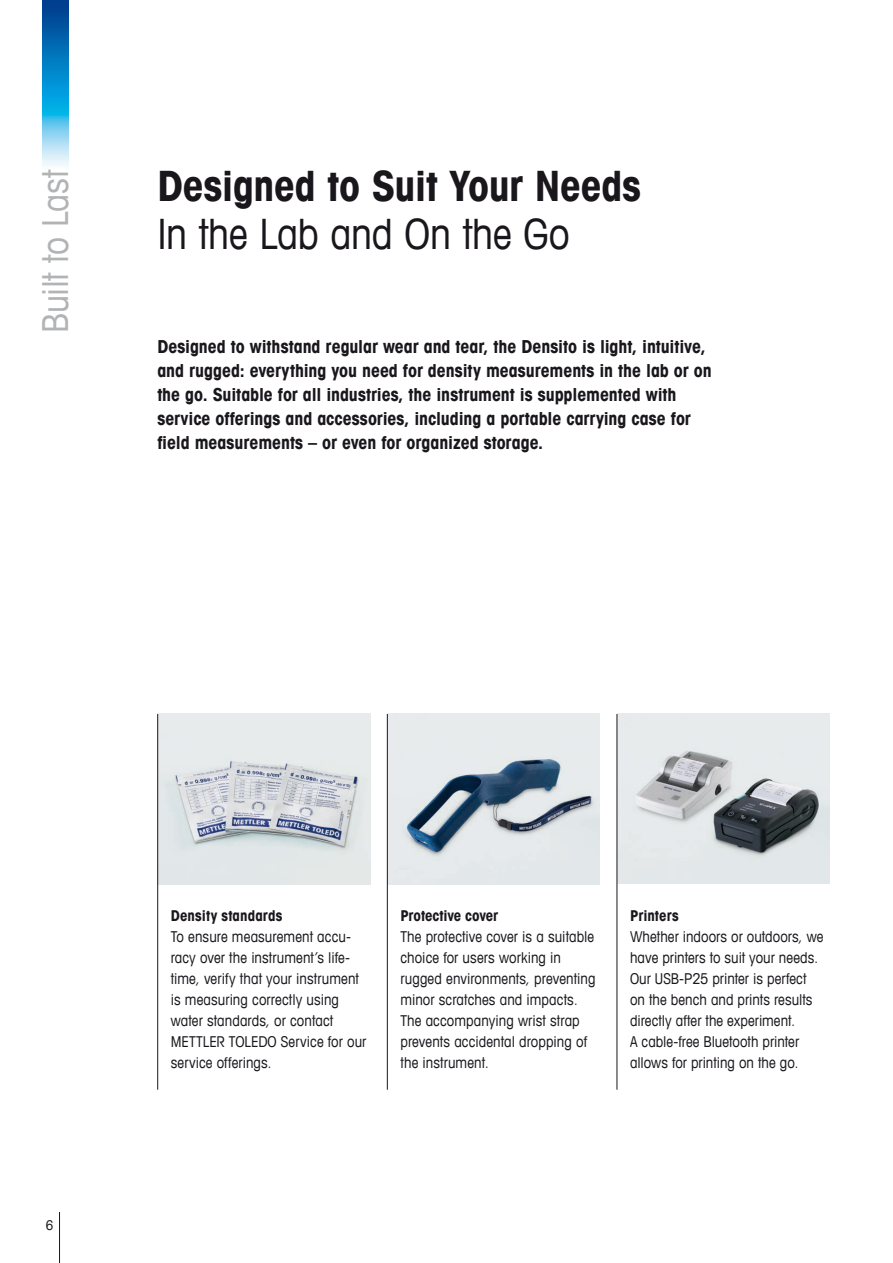
<style>
.page{position:relative;width:893px;height:1263px;background:#fff}
.page>*{position:absolute;margin:0;border:0;box-sizing:border-box;transform-origin:0 0}
._1_Title_Bold_28_32{font:700 condensed 42px "Avant Garde Com";letter-spacing:-.01em;color:#1a171c}
._2_Title_Book_28_32{font:condensed 42px "Avant Garde Com";letter-spacing:-.005em;color:#1a171c}
.t1{font:condensed 36px "Avant Garde Com";letter-spacing:-.01em;color:#b1b3b4}
._9_Lead_12_16{font:700 condensed 18px/24px "Avant Garde Com";letter-spacing:-.005em;color:#1a171c}
.Running_Text_10_14_B{font:condensed 15px/21px "Avant Garde Com";letter-spacing:.005em;color:#1a171c}
.Running_Text_10_14_B-2{font:700 condensed 15px "Avant Garde Com";color:#1a171c}
.t2{font:condensed 13.5px "Avant Garde Com";color:#1a171c}
</style>
<div class="page">
<img style="left:158px;top:714px;width:212px;height:170px">
<img style="left:618px;top:714px;width:212px;height:170px">
<img style="left:388px;top:714px;width:212px;height:170px">
<img style="left:43px;top:0;width:25px;height:166px">
<hr style="left:59px;top:1212px;width:1px;height:51px;background:#1a171c">
<hr style="left:157px;top:714px;width:1px;height:376px;background:#1a171c">
<hr style="left:387px;top:714px;width:1px;height:376px;background:#1a171c">
<hr style="left:617px;top:714px;width:1px;height:376px;background:#1a171c">
<p class="t1" style="left:33px;top:333px;width:165px;rotate:-90deg">Built to Last</p>
<p class="_1_Title_Bold_28_32" style="left:157px;top:158px;width:485px">Designed to Suit Your Needs</p>
<p class="_2_Title_Book_28_32" style="left:157px;top:207px;width:414px">In the Lab and On the Go</p>
<p class="_9_Lead_12_16" style="left:157px;top:334px;width:556px">Designed to withstand regular wear and tear, the Densito is light, intuitive, and rugged: everything you need for density measurements in the lab or on the go. Suitable for all industries, the instrument is supplemented with service offerings and accessories, including a portable carrying case for field measurements – or even for organized storage.</p>
<p class="t2" style="left:46px;top:1217px;width:9px">6</p>
<p class="Running_Text_10_14_B-2" style="left:171px;top:906px;width:113px">Density standards</p>
<p class="Running_Text_10_14_B" style="left:171px;top:926px;width:197px">To ensure measurement accu&shy;racy over the instrument’s life&shy;time, verify that your instrument is measuring correctly using water standards, or contact<br>METTLER TOLEDO Service for our service offerings.</p>
<p class="Running_Text_10_14_B-2" style="left:400px;top:906px;width:99px">Protective cover</p>
<p class="Running_Text_10_14_B" style="left:400px;top:926px;width:197px">The protective cover is a suitable choice for users working in rugged environments, preventing minor scratches and impacts.<br>The accompanying wrist strap prevents accidental dropping of the instrument.</p>
<p class="Running_Text_10_14_B-2" style="left:630px;top:906px;width:50px">Printers</p>
<p class="Running_Text_10_14_B" style="left:630px;top:926px;width:195px">Whether indoors or outdoors, we have printers to suit your needs.<br>Our USB-P25 printer is perfect on the bench and prints results directly after the experiment.<br>A cable-free Bluetooth printer allows for printing on the go.</p>
</div>
